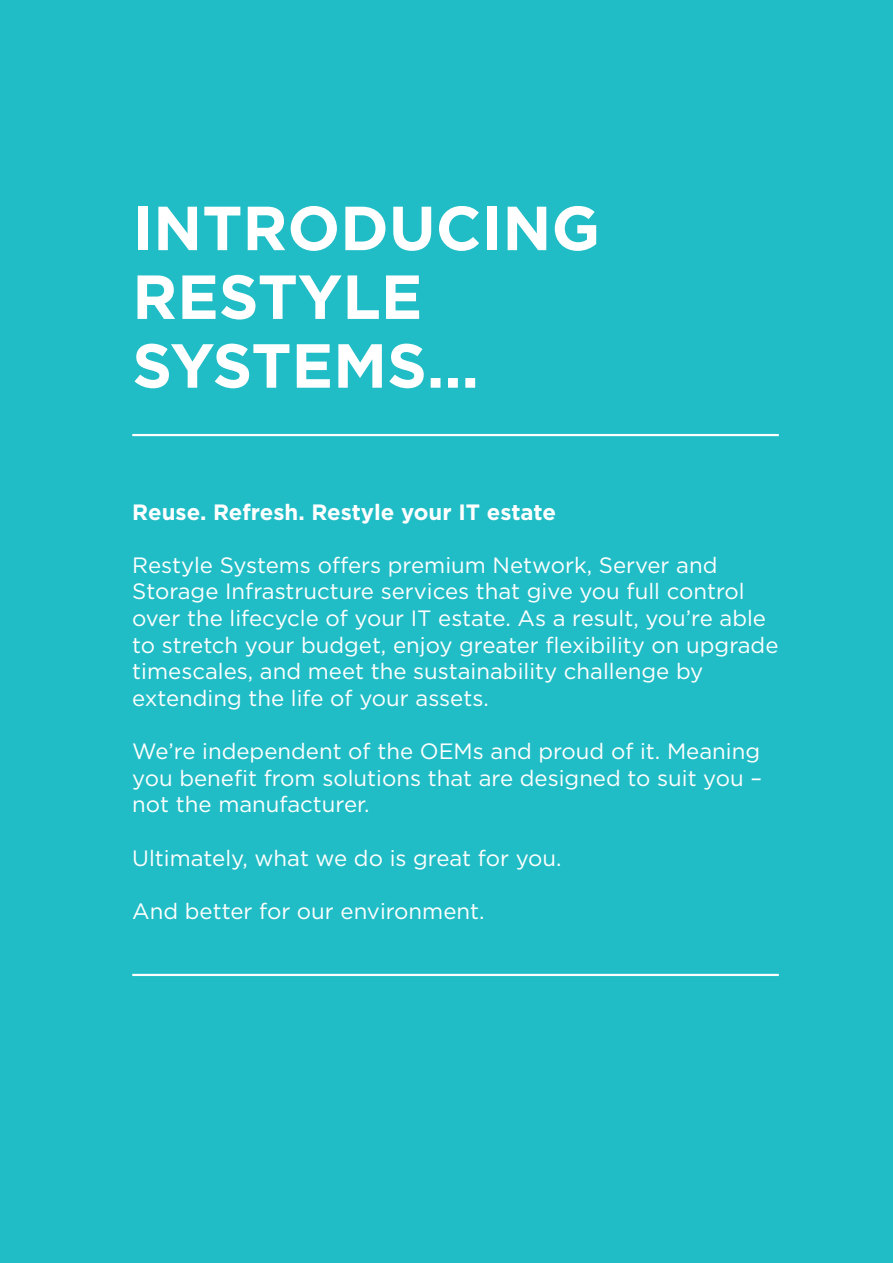
<style>
.page{position:relative;width:893px;height:1263px;background:#21bdc6}
.page>*{position:absolute;margin:0;border:0;box-sizing:border-box;transform-origin:0 0}
.t1{font:700 62.1px "Gotham";color:#fff}
.t2{font:22.2px/26.5px "Gotham";color:#fff}
.t3{font:700 22.2px "Gotham";color:#fff}
</style>
<div class="page">
<hr style="left:132px;top:434px;width:647px;height:2px;background:#fff">
<hr style="left:132px;top:974px;width:647px;height:2px;background:#fff">
<p class="t1" style="left:132px;top:187px;width:469px">INTRODUCING</p>
<p class="t1" style="left:132px;top:256px;width:292px">RESTYLE</p>
<p class="t1" style="left:132px;top:324px;width:348px">SYSTEMS…</p>
<p class="t3" style="left:132px;top:497px;width:425px">Reuse. Refresh. Restyle your IT estate</p>
<p class="t2" style="left:132px;top:551px;width:648px">Restyle Systems offers premium Network, Server and Storage Infrastructure services that give you full control over the lifecycle of your IT estate. As a result, you’re able to stretch your budget, enjoy greater flexibility on upgrade timescales, and meet the sustainability challenge by extending the life of your assets.</p>
<p class="t2" style="left:132px;top:737px;width:631px;text-align:justify">We’re independent of the OEMs and proud of it. Meaning you benefit from solutions that are designed to suit you – not the manufacturer.</p>
<p class="t2" style="left:132px;top:844px;width:431px">Ultimately, what we do is great for you.</p>
<p class="t2" style="left:132px;top:897px;width:354px">And better for our environment.</p>
</div>
